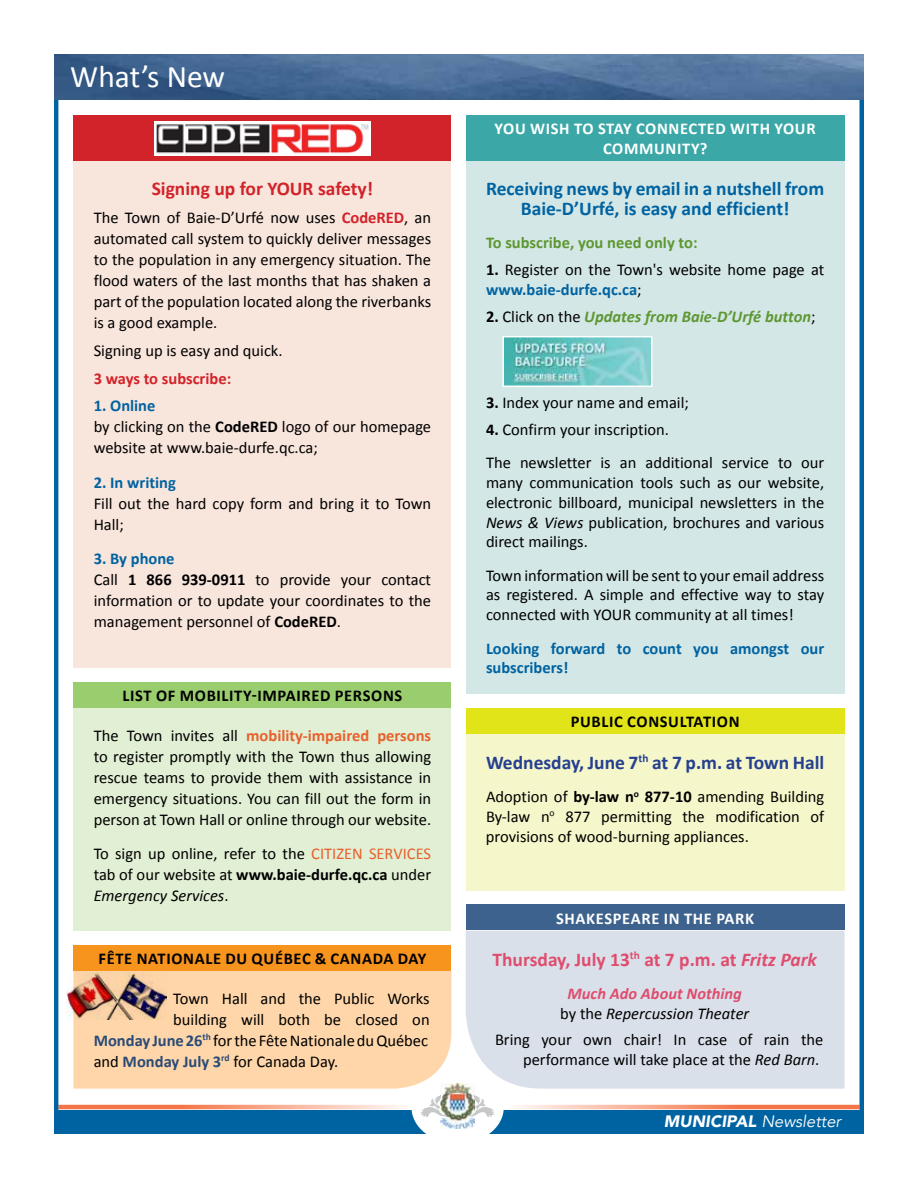
<style>
.page{position:relative;width:918px;height:1188px;background:#fff}
.page>*{position:absolute;margin:0;border:0;box-sizing:border-box;transform-origin:0 0}
.t1{font:31.5px "Calibri";color:#fff}
.t2{font:700 19.5px/19.8px "Calibri";color:#0063a1;text-align:center}
.t3{font:700 19.5px "Calibri";color:#df4d6e}
.t4{font:700 19.5px "Calibri";color:#25408f}
.t5{font:700 19.5px "Calibri";color:#d2232a}
.t6{font:16.5px/21px "Calibri";color:#000;text-align:justify}
.t7{font:700 16.5px "Calibri";letter-spacing:.04em;color:#000}
.t8{font:700 16.5px/19.8px "Calibri";letter-spacing:.04em;color:#fff;text-align:center}
.t9{font:700 16.5px/19.8px "Calibri";color:#0063a1}
.t10{font:italic 700 16.5px/19.8px "Calibri";color:#df4d6e;text-align:center}
.t11{font:italic 700 16.5px "Calibri";color:#5e9732}
.t12{font:700 16.5px "Calibri";color:#5e9732}
.t13{font:italic 16.5px "Avenir";color:#fff}
.t14{font:700 16.5px "Calibri";color:#d2232a}
.s1{font-weight:700;color:#d2232a}
.s2{font-weight:700;color:#0063a1}
.s3{font-weight:700}
.s4{font-weight:700;color:#e8612e}
.s5{color:#e8612e}
.s6{font-style:italic}
.s7{font-weight:700;color:#2a4b77}
.s8{font-style:normal;color:#000}
.s9{font-weight:400;font-style:normal;color:#000}
.s10{font-weight:400;color:#000}
.s11{font-weight:900}
</style>
<div class="page">
<svg style="left:515px;top:1105px;width:344px;height:4px"></svg>
<svg style="left:58px;top:1105px;width:346px;height:4px"></svg>
<div style="left:54px;top:1111px;width:810px;height:23px;background:#0063a1"></div>
<hr style="left:860px;top:88px;width:4px;height:1026px;background:#0063a1">
<hr style="left:54px;top:88px;width:4px;height:1024px;background:#0063a1">
<img style="left:54px;top:54px;width:810px;height:45px">
<div style="left:411px;top:1071px;width:93px;height:73px;background:#fff;border-radius:50%"></div>
<img style="left:441px;top:1083px;width:33px;height:45px">
<svg style="left:468px;top:1094px;width:27px;height:24px"></svg>
<svg style="left:420px;top:1094px;width:28px;height:24px"></svg>
<div style="left:73px;top:160px;width:378px;height:508px;background:#f8e5dc"></div>
<div style="left:73px;top:115px;width:378px;height:45px;background:#d2232a"></div>
<img style="left:154px;top:121px;width:217px;height:34px">
<div style="left:466px;top:160px;width:379px;height:534px;background:#d3e7e6"></div>
<div style="left:466px;top:115px;width:379px;height:45px;background:#3ba8a7"></div>
<div style="left:73px;top:971px;width:378px;height:118px;background:#fed6a9"></div>
<div style="left:73px;top:945px;width:378px;height:26px;background:#f7941e"></div>
<div style="left:73px;top:682px;width:378px;height:26px;background:#99cd6e"></div>
<div style="left:73px;top:708px;width:378px;height:223px;background:#e1efd4"></div>
<div style="left:466px;top:931px;width:379px;height:158px;background:#dae0ea"></div>
<div style="left:466px;top:904px;width:379px;height:26px;background:#3c628d"></div>
<div style="left:466px;top:708px;width:379px;height:26px;background:#e2e41a"></div>
<div style="left:466px;top:734px;width:379px;height:156px;background:#f6f6cb"></div>
<img style="left:505px;top:339px;width:144px;height:45px">
<div style="left:502px;top:336px;width:150px;height:51px;border:2px solid #fff"></div>
<img style="left:67px;top:972px;width:99px;height:48px">
<h1 class="t1" style="left:70px;top:57px;width:156px">What’s New</h1>
<p class="t5" style="left:152px;top:176px;width:223px">Signing up for YOUR safety!</p>
<p class="t6" style="left:94px;top:207px;width:339px">The Town of Baie-D’Urfé now uses <span class="s1">CodeRED</span>, an automated call system to quickly deliver messages to the population in any emergency situation. The flood waters of the last months that has shaken a part of the population located along the riverbanks is a good example.</p>
<p class="t6" style="left:94px;top:340px;width:190px">Signing up is easy and quick.</p>
<p class="t14" style="left:94px;top:368px;width:139px">3 ways to subscribe:</p>
<p class="t6" style="left:94px;top:395px;width:339px;text-align:left"><span class="s2">1. Online<br></span>by clicking on the <span class="s3">CodeRED</span> logo of our homepage website at www.baie-durfe.qc.ca;</p>
<p class="t9" style="left:94px;top:472px;width:84px">2. In writing</p>
<p class="t6" style="left:94px;top:493px;width:339px">Fill out the hard copy form and bring it to Town<br>Hall;</p>
<p class="t6" style="left:94px;top:548px;width:339px;text-align:left"><span class="s2">3. By phone<br></span>Call <span class="s3">1 866 939-0911</span> to provide your contact information or to update your coordinates to the management personnel of <span class="s3">CodeRED</span>.</p>
<p class="t7" style="left:123px;top:685px;width:281px">LIST OF MOBILITY-IMPAIRED PERSONS</p>
<p class="t6" style="left:94px;top:725px;width:339px">The Town invites all <span class="s4">mobility-impaired persons </span>to register promptly with the Town thus allowing rescue teams to provide them with assistance in emergency situations. You can fill out the form in person at Town Hall or online through our website.</p>
<p class="t6" style="left:94px;top:843px;width:339px">To sign up online, refer to the <span class="s5">CITIZEN SERVICES </span>tab of our website at <span class="s3">www.baie-durfe.qc.ca</span> under <span class="s6">Emergency Services</span>.</p>
<p class="t7" style="left:99px;top:948px;width:329px">FÊTE NATIONALE DU QUÉBEC &amp; CANADA DAY</p>
<p class="t6" style="left:173px;top:988px;width:258px">Town Hall and the Public Works</p>
<p class="t6" style="left:173px;top:1009px;width:258px">building will both be closed on</p>
<p class="t6" style="left:94px;top:1030px;width:336px"><span class="s7">Monday June 26</span><sup>th</sup> for the Fête Nationale du Québec</p>
<p class="t6" style="left:94px;top:1051px;width:246px">and <span class="s7">Monday July 3</span><sup>rd</sup> for Canada Day.</p>
<p class="t8" style="left:495px;top:118px;width:323px">YOU WISH TO STAY CONNECTED WITH YOUR<br>COMMUNITY?</p>
<p class="t2" style="left:486px;top:179px;width:340px">Receiving news by email in a nutshell from<br>Baie-D’Urfé, is easy and efficient!</p>
<p class="t12" style="left:486px;top:232px;width:213px">To subscribe, you need only to:</p>
<p class="t6" style="left:486px;top:260px;width:340px;line-height:19.8px"><span class="s3">1.</span> Register on the Town's website home page at <span class="s2">www.baie-durfe.qc.ca</span>;</p>
<p class="t11" style="left:486px;top:306px;width:331px"><span class="s8">2.</span> <span class="s9">Click on the</span> Updates from Baie-D’Urfé button<span class="s9">;</span></p>
<p class="t6" style="left:486px;top:392px;width:204px"><span class="s3">3.</span> Index your name and email;</p>
<p class="t6" style="left:486px;top:413px;width:340px;line-height:33.3px"><span class="s3">4.</span> Confirm your inscription.<br>The newsletter is an additional service to our</p>
<p class="t6" style="left:486px;top:473px;width:340px;line-height:19.8px">many communication tools such as our website, electronic billboard, municipal newsletters in the <span class="s6">News &amp; Views</span> publication, brochures and various direct mailings.</p>
<p class="t6" style="left:486px;top:565px;width:340px;line-height:19.8px">Town information will be sent to your email address as registered. A simple and effective way to stay connected with YOUR community at all times!</p>
<p class="t9" style="left:486px;top:638px;width:340px">Looking forward to count you amongst our subscribers!</p>
<p class="t7" style="left:571px;top:711px;width:170px">PUBLIC CONSULTATION</p>
<p class="t4" style="left:486px;top:750px;width:340px">Wednesday, June 7<sup>th</sup> at 7 p.m. at Town Hall</p>
<p class="t6" style="left:486px;top:787px;width:340px;line-height:19.8px">Adoption of <span class="s3">by-law n</span><sup>o</sup> <span class="s3">877-10</span> amending Building By-law n<sup>o</sup> 877 permitting the modification of provisions of wood-burning appliances.</p>
<p class="t8" style="left:556px;top:908px;width:200px">SHAKESPEARE IN THE PARK</p>
<p class="t3" style="left:493px;top:947px;width:326px">Thursday, July 13<sup>th</sup> at 7 p.m. at <span class="s6">Fritz Park</span></p>
<p class="t10" style="left:560px;top:983px;width:190px">Much Ado About Nothing <span class="s9">by the</span> <span class="s10">Repercussion Theater</span></p>
<p class="t6" style="left:495px;top:1030px;width:330px;line-height:19.8px;text-align:right">Bring your own chair! In case of rain the performance will take place at the <span class="s6">Red Barn</span>.</p>
<p class="t13" style="left:664px;top:1112px;width:179px"><span class="s11">MUNICIPAL</span> Newsletter</p>
</div>
